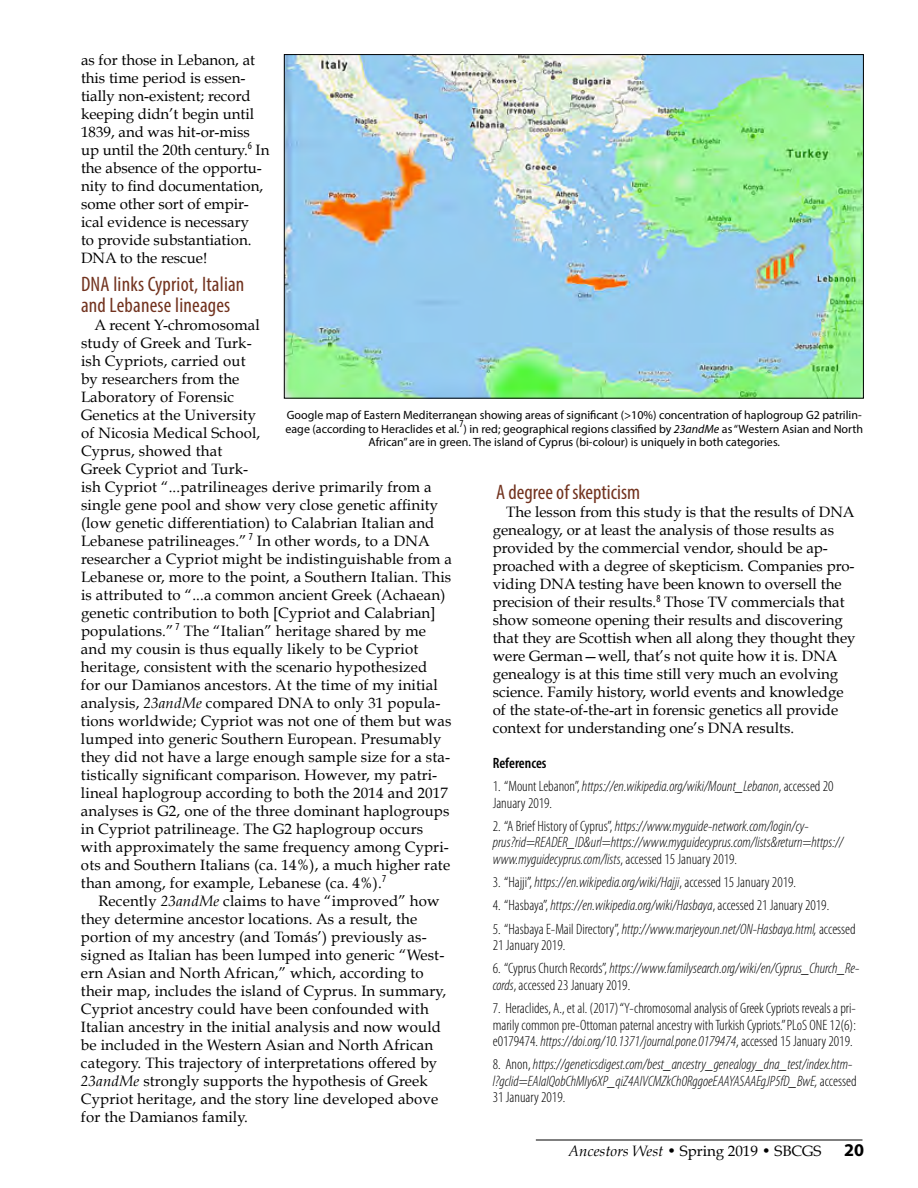
<style>
.page{position:relative;width:918px;height:1188px;background:#fff}
.page>*{position:absolute;margin:0;border:0;box-sizing:border-box;transform-origin:0 0}
.content_body{font:condensed 21px/21px "Myriad Pro";letter-spacing:.01em;color:#72331f}
.t1{font:700 18px "Myriad Pro";color:#000}
.content_body-2{font:15px/18px "Book Antiqua";letter-spacing:.01em;color:#000}
.list{font:italic 300 condensed 15px/16.5px "Myriad Pro";color:#000}
.list-2{font:300 condensed 15px/16.5px "Myriad Pro";color:#000}
.list-3{font:600 condensed 15px "Myriad Pro";color:#000}
.t2{font:12px/13.5px "Myriad Pro";color:#000}
.t3{font:condensed 10.8px "Myriad Pro";color:#000}
.s1{font-style:italic}
.s2{font-style:normal}
</style>
<div class="page">
<hr style="left:536px;top:1140px;width:326px;height:1px;background:#000">
<img style="left:286px;top:56px;width:576px;height:341px">
<p class="content_body-2" style="left:81px;top:51px;width:190px">as for those in Lebanon, at this time period is essen&shy;tially non-existent; record keeping didn’t begin until<br>1839, and was hit-or-miss up until the 20th century.<sup>6</sup> In the absence of the opportu&shy;nity to find documentation, some other sort of empir&shy;ical evidence is necessary<br>to provide substantiation.<br>DNA to the rescue!</p>
<p class="content_body" style="left:81px;top:273px;width:165px">DNA links Cypriot, Italian and Lebanese lineages</p>
<p class="content_body-2" style="left:81px;top:316px;width:372px;text-indent:14px">A recent Y-chromosomal<br>study of Greek and Turk-<br>ish Cypriots, carried out<br>by researchers from the<br>Laboratory of Forensic<br>Genetics at the University<br>of Nicosia Medical School,<br>Cyprus, showed that<br>Greek Cypriot and Turk-<br>ish Cypriot “...patrilineages derive primarily from a single gene pool and show very close genetic affinity (low genetic differentiation) to Calabrian Italian and Lebanese patrilineages.” <sup>7</sup> In other words, to a DNA researcher a Cypriot might be indistinguishable from a Lebanese or, more to the point, a Southern Italian. This is attributed to “...a common ancient Greek (Achaean) genetic contribution to both [Cypriot and Calabrian] populations.” <sup>7</sup> The “Italian” heritage shared by me and my cousin is thus equally likely to be Cypriot heritage, consistent with the scenario hypothesized<br>for our Damianos ancestors. At the time of my initial analysis, <span class="s1">23andMe</span> compared DNA to only 31 popula&shy;tions worldwide; Cypriot was not one of them but was lumped into generic Southern European. Presumably they did not have a large enough sample size for a sta&shy;tistically significant comparison. However, my patri&shy;lineal haplogroup according to both the 2014 and 2017 analyses is G2, one of the three dominant haplogroups in Cypriot patrilineage. The G2 haplogroup occurs with approximately the same frequency among Cypri&shy;ots and Southern Italians (ca. 14%), a much higher rate than among, for example, Lebanese (ca. 4%).<sup>7</sup></p>
<p class="content_body-2" style="left:81px;top:892px;width:367px;text-indent:17px">Recently <span class="s1">23andMe</span> claims to have “improved” how they determine ancestor locations. As a result, the portion of my ancestry (and Tomás’) previously as&shy;signed as Italian has been lumped into generic “West&shy;ern Asian and North African,” which, according to their map, includes the island of Cyprus. In summary, Cypriot ancestry could have been confounded with Italian ancestry in the initial analysis and now would be included in the Western Asian and North African category. This trajectory of interpretations offered by <span class="s1">23andMe</span> strongly supports the hypothesis of Greek Cypriot heritage, and the story line developed above for the Damianos family.</p>
<p class="t2" style="left:286px;top:408px;width:579px">Google map of Eastern Mediterranean showing areas of significant (&gt;10%) concentration of haplogroup G2 patrilin&shy;eage (according to Heraclides et al. ) in red; geographical regions classified by <span class="s1">23andMe</span> as “Western Asian and North</p>
<p class="t3" style="left:459px;top:417px;width:6px">7</p>
<p class="t2" style="left:369px;top:435px;width:413px">African” are in green. The island of Cyprus (bi-colour) is uniquely in both categories.</p>
<p class="content_body" style="left:496px;top:482px;width:146px">A degree of skepticism</p>
<p class="content_body-2" style="left:493px;top:503px;width:364px;text-indent:14px">The lesson from this study is that the results of DNA genealogy, or at least the analysis of those results as provided by the commercial vendor, should be ap&shy;proached with a degree of skepticism. Companies pro&shy;viding DNA testing have been known to oversell the precision of their results.<sup>8</sup> Those TV commercials that show someone opening their results and discovering that they are Scottish when all along they thought they were German—well, that’s not quite how it is. DNA genealogy is at this time still very much an evolving science. Family history, world events and knowledge of the state-of-the-art in forensic genetics all provide context for understanding one’s DNA results.</p>
<p class="list-3" style="left:493px;top:754px;width:55px">References</p>
<p class="list" style="left:493px;top:778px;width:342px"><span class="s2">1. “Mount Lebanon”,</span> https://en.wikipedia.org/wiki/Mount_Lebanon<span class="s2">, accessed 20<br>January 2019.</span></p>
<p class="list" style="left:493px;top:818px;width:352px"><span class="s2">2. “A Brief History of Cyprus”,</span> https://www.myguide-network.com/login/cy&shy;prus?rid=READER_ID&amp;url=https://www.myguidecyprus.com/lists&amp;return=https:// www.myguidecyprus.com/lists<span class="s2">, accessed 15 January 2019.</span></p>
<p class="list" style="left:493px;top:874px;width:305px"><span class="s2">3. “Hajji”,</span> https://en.wikipedia.org/wiki/Hajji<span class="s2">, accessed 15 January 2019.</span></p>
<p class="list" style="left:493px;top:897px;width:338px"><span class="s2">4. “Hasbaya”,</span> https://en.wikipedia.org/wiki/Hasbaya<span class="s2">, accessed 21 January 2019.</span></p>
<p class="list-2" style="left:493px;top:920px;width:365px">5. “Hasbaya E-Mail Directory”, <span class="s1">http://www.marjeyoun.net/ON-Hasbaya.html,</span> accessed<br>21 January 2019.</p>
<p class="list" style="left:493px;top:960px;width:368px"><span class="s2">6. “Cyprus Church Records”,</span> https://www.familysearch.org/wiki/en/Cyprus_Church_Re&shy;cords<span class="s2">, accessed 23 January 2019.</span></p>
<p class="list-2" style="left:493px;top:1000px;width:365px;text-align:justify">7. Heraclides, A., et al. (2017) “Y-chromosomal analysis of Greek Cypriots reveals a pri&shy;marily common pre-Ottoman paternal ancestry with Turkish Cypriots.” PLoS ONE 12(6): e0179474. <span class="s1">https://doi.org/10.1371/journal.pone.0179474</span>, accessed 15 January 2019.</p>
<p class="list" style="left:493px;top:1056px;width:365px"><span class="s2">8. Anon,</span> https://geneticsdigest.com/best_ancestry_genealogy_dna_test/index.htm&shy;l?gclid=EAIaIQobChMIy6XP_qiZ4AIVCMZkCh0RggoeEAAYASAAEgJP5fD_BwE, <span class="s2">accessed<br>31 January 2019.</span></p>
<p class="content_body-2" style="left:568px;top:1141px;width:255px"><span class="s1">Ancestors West</span> • Spring 2019 • SBCGS</p>
<p class="t1" style="left:844px;top:1138px;width:21px">20</p>
</div>
